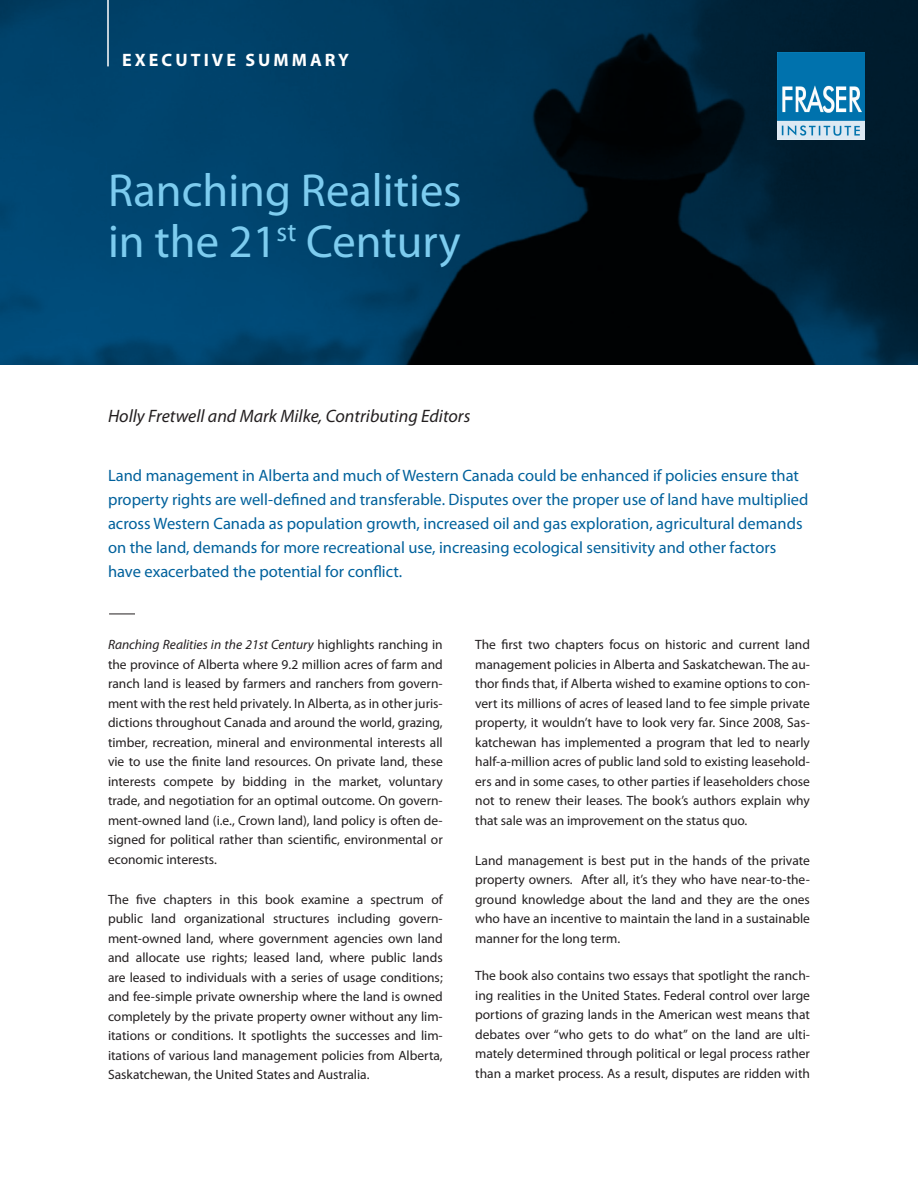
<style>
.page{position:relative;width:918px;height:1188px;background:#fff}
.page>*{position:absolute;margin:0;border:0;box-sizing:border-box;transform-origin:0 0}
.t1{font:46.5px/51px "Myriad Pro";color:#7dccef}
.Author_name{font:italic 18px "Myriad Pro";color:#231f20}
.t2{font:700 18px "Myriad Pro";letter-spacing:.17em;color:#fff}
.Introduction_paragra{font:16.5px/24px "Myriad Pro";color:#00619c}
.Body_copy{font:13.5px/19.5px "Myriad Pro";color:#231f20;text-align:justify}
.s1{font-style:italic}
</style>
<div class="page">
<svg style="left:0;top:0;width:918px;height:364px;background:#002e4b"></svg>
<img style="left:778px;top:52px;width:87px;height:87px">
<svg style="left:109px;top:614px;width:26px;height:1px"></svg>
<hr style="left:107px;top:0;width:2px;height:66px;background:#fff">
<p class="t2" style="left:122px;top:49px;width:228px">EXECUTIVE SUMMARY</p>
<p class="t1" style="left:108px;top:164px;width:355px">Ranching Realities in the 21<sup>st</sup> Century</p>
<p class="Author_name" style="left:108px;top:405px;width:364px">Holly Fretwell and Mark Milke, Contributing Editors</p>
<p class="Introduction_paragra" style="left:108px;top:463px;width:702px">Land management in Alberta and much of Western Canada could be enhanced if policies ensure that property rights are well-defined and transferable. Disputes over the proper use of land have multiplied across Western Canada as population growth, increased oil and gas exploration, agricultural demands on the land, demands for more recreational use, increasing ecological sensitivity and other factors have exacerbated the potential for conflict.</p>
<p class="Body_copy" style="left:108px;top:635px;width:336px"><span class="s1">Ranching Realities in the 21st Century</span> highlights ranching in the province of Alberta where 9.2 million acres of farm and ranch land is leased by farmers and ranchers from govern&shy;ment with the rest held privately. In Alberta, as in other juris&shy;dictions throughout Canada and around the world, grazing, timber, recreation, mineral and environmental interests all vie to use the finite land resources. On private land, these interests compete by bidding in the market, voluntary trade, and negotiation for an optimal outcome. On govern&shy;ment-owned land (i.e., Crown land), land policy is often de&shy;signed for political rather than scientific, environmental or economic interests.</p>
<p class="Body_copy" style="left:108px;top:889px;width:336px">The five chapters in this book examine a spectrum of public land organizational structures including govern&shy;ment-owned land, where government agencies own land and allocate use rights; leased land, where public lands are leased to individuals with a series of usage conditions; and fee-simple private ownership where the land is owned completely by the private property owner without any lim&shy;itations or conditions. It spotlights the successes and lim&shy;itations of various land management policies from Alberta, Saskatchewan, the United States and Australia.</p>
<p class="Body_copy" style="left:475px;top:635px;width:336px">The first two chapters focus on historic and current land management policies in Alberta and Saskatchewan. The au&shy;thor finds that, if Alberta wished to examine options to con&shy;vert its millions of acres of leased land to fee simple private property, it wouldn’t have to look very far. Since 2008, Sas&shy;katchewan has implemented a program that led to nearly half-a-million acres of public land sold to existing leasehold&shy;ers and in some cases, to other parties if leaseholders chose not to renew their leases. The book’s authors explain why that sale was an improvement on the status quo.</p>
<p class="Body_copy" style="left:475px;top:850px;width:336px">Land management is best put in the hands of the private property owners. After all, it’s they who have near-to-the&shy;ground knowledge about the land and they are the ones who have an incentive to maintain the land in a sustainable manner for the long term.</p>
<p class="Body_copy" style="left:475px;top:966px;width:336px">The book also contains two essays that spotlight the ranch&shy;ing realities in the United States. Federal control over large portions of grazing lands in the American west means that debates over “who gets to do what” on the land are ulti&shy;mately determined through political or legal process rather than a market process. As a result, disputes are ridden with</p>
</div>
